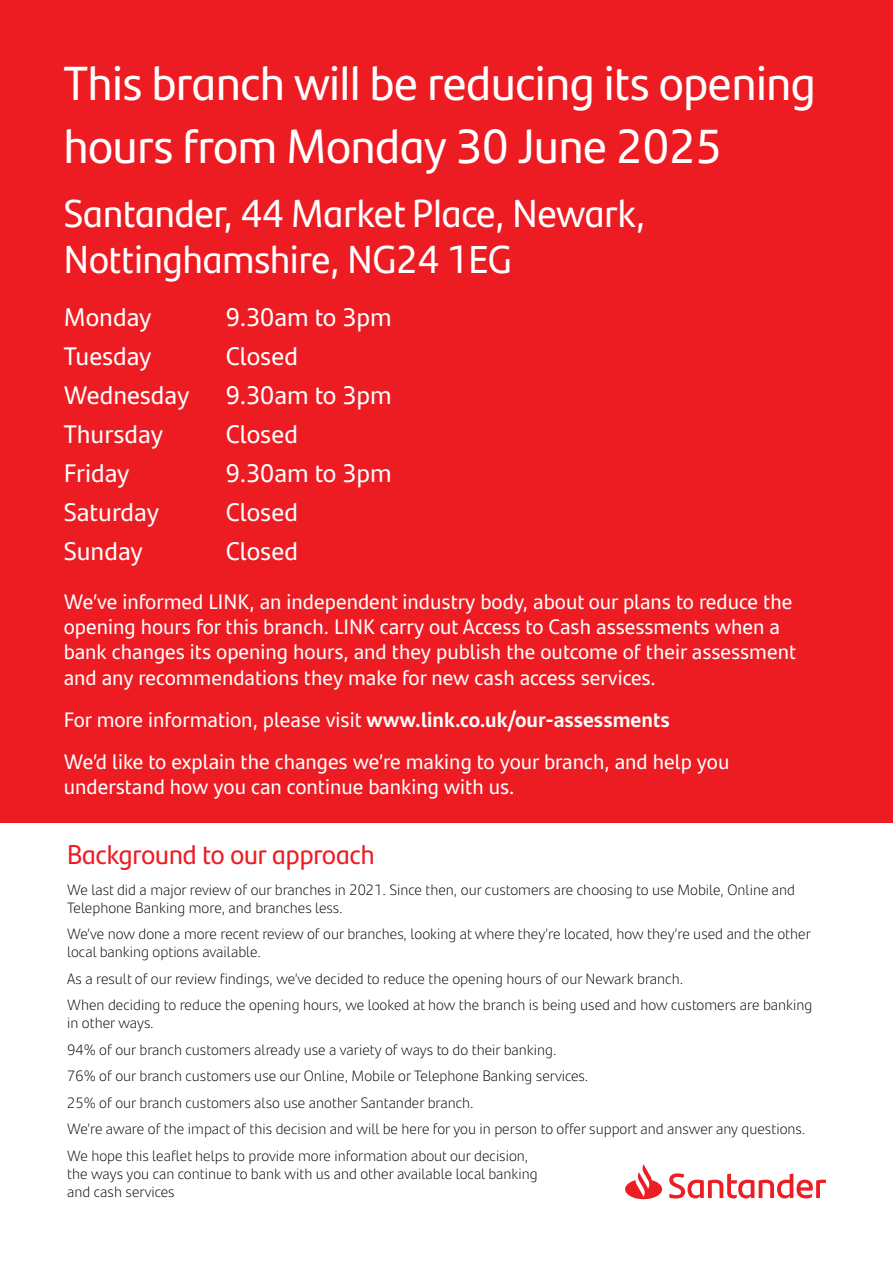
<style>
.page{position:relative;width:893px;height:1263px;background:#fff}
.page>*{position:absolute;margin:0;border:0;box-sizing:border-box;transform-origin:0 0}
.t1{font:48px/63px "Santander Headline";color:#fff}
.t2{font:39px/46.8px "Santander Headline";color:#fff}
._11pt_Body_Copy{font:27px "Santander Headline";color:#ed1c23}
._11pt_Body_Copy-2{font:25.5px "Santander Text";color:#fff}
._11pt_Body_Copy-3{font:21px/25.2px "Santander Text";color:#fff}
._11pt_Body_Copy-4{font:300 15px/18px "Santander Text";color:#000}
.s1{font-weight:700}
</style>
<div class="page">
<div style="left:0;top:0;width:893px;height:822px;background:#ed1c23"></div>
<svg style="left:625px;top:1164px;width:201px;height:35px"></svg>
<p class="t1" style="left:64px;top:49px;width:754px">This branch will be reducing its opening hours from Monday 30 June 2025</p>
<p class="t2" style="left:64px;top:188px;width:583px">Santander, 44 Market Place, Newark,<br>Nottinghamshire, NG24 1EG</p>
<p class="_11pt_Body_Copy-2" style="left:64px;top:297px;width:89px">Monday</p>
<p class="_11pt_Body_Copy-2" style="left:226px;top:297px;width:168px">9.30am to 3pm</p>
<p class="_11pt_Body_Copy-2" style="left:64px;top:336px;width:89px">Tuesday</p>
<p class="_11pt_Body_Copy-2" style="left:226px;top:336px;width:74px">Closed</p>
<p class="_11pt_Body_Copy-2" style="left:64px;top:376px;width:127px">Wednesday</p>
<p class="_11pt_Body_Copy-2" style="left:226px;top:376px;width:168px">9.30am to 3pm</p>
<p class="_11pt_Body_Copy-2" style="left:64px;top:415px;width:101px">Thursday</p>
<p class="_11pt_Body_Copy-2" style="left:226px;top:415px;width:74px">Closed</p>
<p class="_11pt_Body_Copy-2" style="left:64px;top:454px;width:67px">Friday</p>
<p class="_11pt_Body_Copy-2" style="left:226px;top:454px;width:168px">9.30am to 3pm</p>
<p class="_11pt_Body_Copy-2" style="left:64px;top:493px;width:97px">Saturday</p>
<p class="_11pt_Body_Copy-2" style="left:226px;top:493px;width:74px">Closed</p>
<p class="_11pt_Body_Copy-2" style="left:64px;top:532px;width:81px">Sunday</p>
<p class="_11pt_Body_Copy-2" style="left:226px;top:532px;width:74px">Closed</p>
<p class="_11pt_Body_Copy-3" style="left:64px;top:588px;width:734px">We’ve informed LINK, an independent industry body, about our plans to reduce the opening hours for this branch. LINK carry out Access to Cash assessments when a bank changes its opening hours, and they publish the outcome of their assessment and any recommendations they make for new cash access services.</p>
<p class="_11pt_Body_Copy-3" style="left:64px;top:706px;width:608px">For more information, please visit <span class="s1">www.link.co.uk/our-assessments</span></p>
<p class="_11pt_Body_Copy-3" style="left:64px;top:748px;width:667px">We’d like to explain the changes we’re making to your branch, and help you understand how you can continue banking with us.</p>
<p class="_11pt_Body_Copy" style="left:67px;top:834px;width:309px">Background to our approach</p>
<p class="_11pt_Body_Copy-4" style="left:67px;top:880px;width:729px">We last did a major review of our branches in 2021. Since then, our customers are choosing to use Mobile, Online and<br>Telephone Banking more, and branches less.</p>
<p class="_11pt_Body_Copy-4" style="left:67px;top:924px;width:745px">We’ve now done a more recent review of our branches, looking at where they’re located, how they’re used and the other local banking options available.</p>
<p class="_11pt_Body_Copy-4" style="left:67px;top:969px;width:618px">As a result of our review findings, we’ve decided to reduce the opening hours of our Newark branch.</p>
<p class="_11pt_Body_Copy-4" style="left:67px;top:995px;width:747px">When deciding to reduce the opening hours, we looked at how the branch is being used and how customers are banking in other ways.</p>
<p class="_11pt_Body_Copy-4" style="left:67px;top:1040px;width:491px">94% of our branch customers already use a variety of ways to do their banking.</p>
<p class="_11pt_Body_Copy-4" style="left:67px;top:1066px;width:523px">76% of our branch customers use our Online, Mobile or Telephone Banking services.</p>
<p class="_11pt_Body_Copy-4" style="left:67px;top:1093px;width:408px">25% of our branch customers also use another Santander branch.</p>
<p class="_11pt_Body_Copy-4" style="left:67px;top:1119px;width:740px">We’re aware of the impact of this decision and will be here for you in person to offer support and answer any questions.</p>
<p class="_11pt_Body_Copy-4" style="left:67px;top:1146px;width:472px">We hope this leaflet helps to provide more information about our decision, the ways you can continue to bank with us and other available local banking and cash services</p>
</div>
